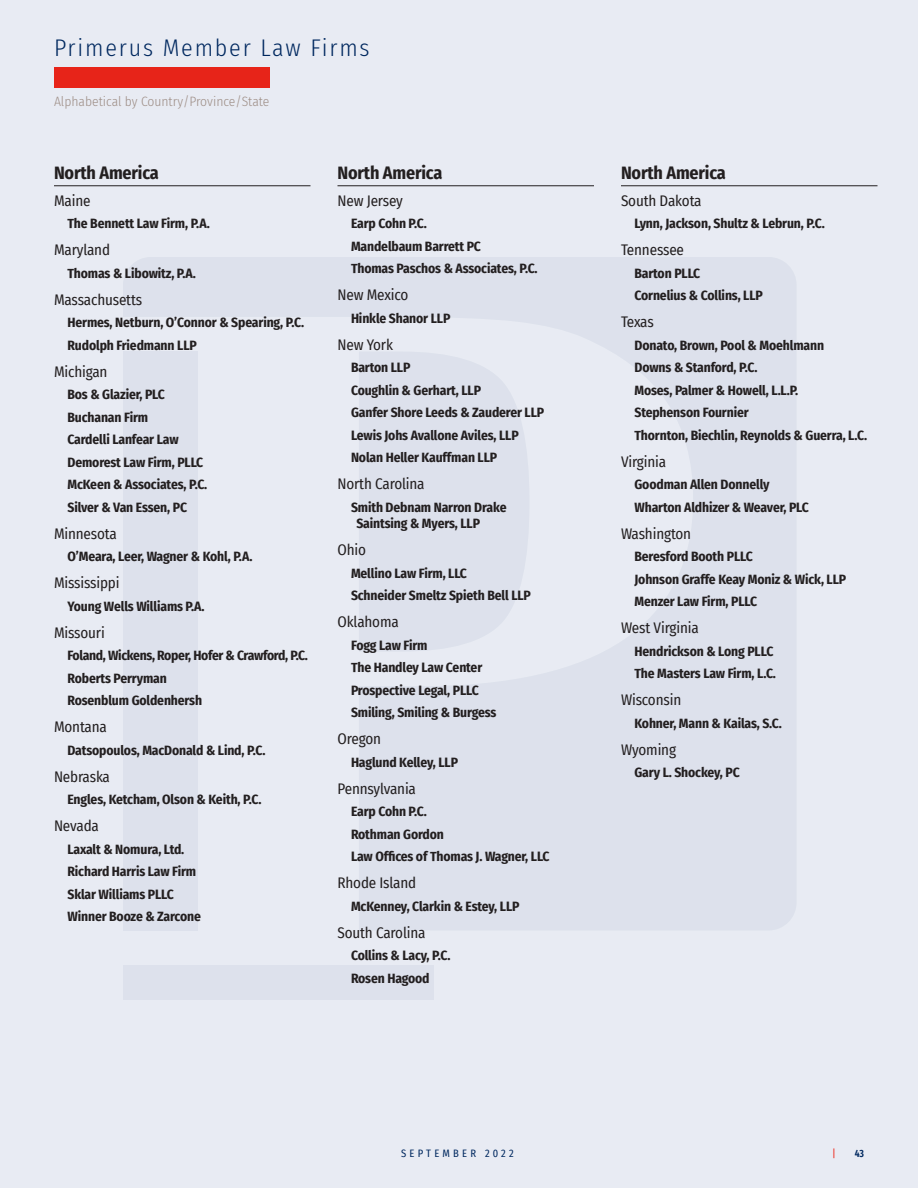
<style>
.page{position:relative;width:918px;height:1188px;background:#e8ebf3}
.page>*{position:absolute;margin:0;border:0;box-sizing:border-box;transform-origin:0 0}
.t1{font:300 24px "Fira Sans Condensed";letter-spacing:.075em;color:#00285f}
.t2{font:700 18px "Fira Sans Condensed";letter-spacing:-.01em;color:#231f20}
.State{font:15px "Fira Sans Condensed";letter-spacing:-.01em;color:#231f20}
.Law_Firm{font:700 13.5px "Fira Sans Condensed";letter-spacing:-.01em;color:#231f20}
.t3{font:300 13.5px "Fira Sans Condensed";color:#9d8d85}
.t4{font:10.5px "Fira Sans Condensed";letter-spacing:.31em;color:#00285f}
.t5{font:600 extra-condensed 10.5px "Fira Sans";color:#00285f}
.t6{font:10.5px "Fira Sans Condensed";color:#ee2e22}
</style>
<div class="page">
<svg style="left:123px;top:257px;width:673px;height:673px;fill:#dde1ec"></svg>
<svg style="left:359px;top:351px;width:171px;height:301px;fill:#dde1ec"></svg>
<div style="left:123px;top:965px;width:311px;height:35px;background:#dde1ec"></div>
<div style="left:123px;top:351px;width:75px;height:580px;background:#dde1ec"></div>
<div style="left:54px;top:68px;width:216px;height:20px;background:#e72419"></div>
<hr style="left:54px;top:186px;width:256px;height:1px;background:#231f20">
<hr style="left:338px;top:186px;width:256px;height:1px;background:#231f20">
<hr style="left:621px;top:186px;width:257px;height:1px;background:#231f20">
<p class="t1" style="left:54px;top:31px;width:317px">Primerus Member Law Firms</p>
<p class="t3" style="left:54px;top:91px;width:217px">Alphabetical by Country/Province/State</p>
<p class="t2" style="left:54px;top:157px;width:106px">North America</p>
<p class="State" style="left:54px;top:189px;width:38px">Maine</p>
<p class="Law_Firm" style="left:68px;top:212px;width:144px">The Bennett Law Firm, P.A.</p>
<p class="State" style="left:54px;top:239px;width:58px">Maryland</p>
<p class="Law_Firm" style="left:68px;top:262px;width:130px">Thomas &amp; Libowitz, P.A.</p>
<p class="State" style="left:54px;top:288px;width:90px">Massachusetts</p>
<p class="Law_Firm" style="left:68px;top:311px;width:238px">Hermes, Netburn, O’Connor &amp; Spearing, P.C.</p>
<p class="Law_Firm" style="left:68px;top:334px;width:131px">Rudolph Friedmann LLP</p>
<p class="State" style="left:54px;top:360px;width:55px">Michigan</p>
<p class="Law_Firm" style="left:68px;top:383px;width:99px">Bos &amp; Glazier, PLC</p>
<p class="Law_Firm" style="left:68px;top:406px;width:82px">Buchanan Firm</p>
<p class="Law_Firm" style="left:68px;top:428px;width:113px">Cardelli Lanfear Law</p>
<p class="Law_Firm" style="left:68px;top:451px;width:137px">Demorest Law Firm, PLLC</p>
<p class="Law_Firm" style="left:68px;top:473px;width:141px">McKeen &amp; Associates, P.C.</p>
<p class="Law_Firm" style="left:68px;top:496px;width:121px">Silver &amp; Van Essen, PC</p>
<p class="State" style="left:54px;top:522px;width:64px">Minnesota</p>
<p class="Law_Firm" style="left:68px;top:545px;width:186px">O’Meara, Leer, Wagner &amp; Kohl, P.A.</p>
<p class="State" style="left:54px;top:572px;width:67px">Mississippi</p>
<p class="Law_Firm" style="left:68px;top:595px;width:139px">Young Wells Williams P.A.</p>
<p class="State" style="left:54px;top:621px;width:52px">Missouri</p>
<p class="Law_Firm" style="left:68px;top:644px;width:242px">Foland, Wickens, Roper, Hofer &amp; Crawford, P.C.</p>
<p class="Law_Firm" style="left:68px;top:667px;width:101px">Roberts Perryman</p>
<p class="Law_Firm" style="left:68px;top:689px;width:136px">Rosenblum Goldenhersh</p>
<p class="State" style="left:54px;top:716px;width:54px">Montana</p>
<p class="Law_Firm" style="left:68px;top:739px;width:199px">Datsopoulos, MacDonald &amp; Lind, P.C.</p>
<p class="State" style="left:54px;top:765px;width:57px">Nebraska</p>
<p class="Law_Firm" style="left:68px;top:788px;width:196px">Engles, Ketcham, Olson &amp; Keith, P.C.</p>
<p class="State" style="left:54px;top:815px;width:46px">Nevada</p>
<p class="Law_Firm" style="left:68px;top:838px;width:118px">Laxalt &amp; Nomura, Ltd.</p>
<p class="Law_Firm" style="left:68px;top:860px;width:130px">Richard Harris Law Firm</p>
<p class="Law_Firm" style="left:68px;top:883px;width:108px">Sklar Williams PLLC</p>
<p class="Law_Firm" style="left:68px;top:905px;width:135px">Winner Booze &amp; Zarcone</p>
<p class="t2" style="left:338px;top:157px;width:106px">North America</p>
<p class="State" style="left:338px;top:189px;width:67px">New Jersey</p>
<p class="Law_Firm" style="left:351px;top:212px;width:77px">Earp Cohn P.C.</p>
<p class="Law_Firm" style="left:351px;top:235px;width:132px">Mandelbaum Barrett PC</p>
<p class="Law_Firm" style="left:351px;top:257px;width:188px">Thomas Paschos &amp; Associates, P.C.</p>
<p class="State" style="left:338px;top:284px;width:72px">New Mexico</p>
<p class="Law_Firm" style="left:351px;top:307px;width:101px">Hinkle Shanor LLP</p>
<p class="State" style="left:338px;top:333px;width:57px">New York</p>
<p class="Law_Firm" style="left:351px;top:356px;width:61px">Barton LLP</p>
<p class="Law_Firm" style="left:351px;top:379px;width:132px">Coughlin &amp; Gerhart, LLP</p>
<p class="Law_Firm" style="left:351px;top:401px;width:195px">Ganfer Shore Leeds &amp; Zauderer LLP</p>
<p class="Law_Firm" style="left:351px;top:424px;width:169px">Lewis Johs Avallone Aviles, LLP</p>
<p class="Law_Firm" style="left:351px;top:446px;width:148px">Nolan Heller Kauffman LLP</p>
<p class="State" style="left:338px;top:473px;width:89px">North Carolina</p>
<p class="Law_Firm" style="left:351px;top:496px;width:157px">Smith Debnam Narron Drake</p>
<p class="Law_Firm" style="left:356px;top:512px;width:125px">Saintsing &amp; Myers, LLP</p>
<p class="State" style="left:338px;top:539px;width:30px">Ohio</p>
<p class="Law_Firm" style="left:351px;top:562px;width:118px">Mellino Law Firm, LLC</p>
<p class="Law_Firm" style="left:351px;top:584px;width:181px">Schneider Smeltz Spieth Bell LLP</p>
<p class="State" style="left:338px;top:611px;width:63px">Oklahoma</p>
<p class="Law_Firm" style="left:351px;top:634px;width:78px">Fogg Law Firm</p>
<p class="Law_Firm" style="left:351px;top:656px;width:133px">The Handley Law Center</p>
<p class="Law_Firm" style="left:351px;top:679px;width:129px">Prospective Legal, PLLC</p>
<p class="Law_Firm" style="left:351px;top:701px;width:147px">Smiling, Smiling &amp; Burgess</p>
<p class="State" style="left:338px;top:728px;width:45px">Oregon</p>
<p class="Law_Firm" style="left:351px;top:751px;width:109px">Haglund Kelley, LLP</p>
<p class="State" style="left:338px;top:777px;width:80px">Pennsylvania</p>
<p class="Law_Firm" style="left:351px;top:800px;width:77px">Earp Cohn P.C.</p>
<p class="Law_Firm" style="left:351px;top:823px;width:94px">Rothman Gordon</p>
<p class="Law_Firm" style="left:351px;top:845px;width:200px">Law Offices of Thomas J. Wagner, LLC</p>
<p class="State" style="left:338px;top:872px;width:80px">Rhode Island</p>
<p class="Law_Firm" style="left:351px;top:895px;width:170px">McKenney, Clarkin &amp; Estey, LLP</p>
<p class="State" style="left:338px;top:921px;width:90px">South Carolina</p>
<p class="Law_Firm" style="left:351px;top:944px;width:101px">Collins &amp; Lacy, P.C.</p>
<p class="Law_Firm" style="left:351px;top:967px;width:80px">Rosen Hagood</p>
<p class="t2" style="left:621px;top:157px;width:106px">North America</p>
<p class="State" style="left:621px;top:189px;width:82px">South Dakota</p>
<p class="Law_Firm" style="left:634px;top:212px;width:192px">Lynn, Jackson, Shultz &amp; Lebrun, P.C.</p>
<p class="State" style="left:621px;top:239px;width:65px">Tennessee</p>
<p class="Law_Firm" style="left:634px;top:262px;width:67px">Barton PLLC</p>
<p class="Law_Firm" style="left:634px;top:284px;width:130px">Cornelius &amp; Collins, LLP</p>
<p class="State" style="left:621px;top:311px;width:34px">Texas</p>
<p class="Law_Firm" style="left:634px;top:334px;width:191px">Donato, Brown, Pool &amp; Moehlmann</p>
<p class="Law_Firm" style="left:634px;top:356px;width:125px">Downs &amp; Stanford, P.C.</p>
<p class="Law_Firm" style="left:634px;top:379px;width:165px">Moses, Palmer &amp; Howell, L.L.P.</p>
<p class="Law_Firm" style="left:634px;top:401px;width:116px">Stephenson Fournier</p>
<p class="Law_Firm" style="left:634px;top:424px;width:234px">Thornton, Biechlin, Reynolds &amp; Guerra, L.C.</p>
<p class="State" style="left:621px;top:450px;width:47px">Virginia</p>
<p class="Law_Firm" style="left:634px;top:473px;width:137px">Goodman Allen Donnelly</p>
<p class="Law_Firm" style="left:634px;top:496px;width:176px">Wharton Aldhizer &amp; Weaver, PLC</p>
<p class="State" style="left:621px;top:522px;width:72px">Washington</p>
<p class="Law_Firm" style="left:634px;top:545px;width:120px">Beresford Booth PLLC</p>
<p class="Law_Firm" style="left:634px;top:568px;width:213px">Johnson Graffe Keay Moniz &amp; Wick, LLP</p>
<p class="Law_Firm" style="left:634px;top:590px;width:124px">Menzer Law Firm, PLLC</p>
<p class="State" style="left:621px;top:617px;width:79px">West Virginia</p>
<p class="Law_Firm" style="left:634px;top:640px;width:140px">Hendrickson &amp; Long PLLC</p>
<p class="Law_Firm" style="left:634px;top:662px;width:143px">The Masters Law Firm, L.C.</p>
<p class="State" style="left:621px;top:689px;width:62px">Wisconsin</p>
<p class="Law_Firm" style="left:634px;top:712px;width:149px">Kohner, Mann &amp; Kailas, S.C.</p>
<p class="State" style="left:621px;top:738px;width:57px">Wyoming</p>
<p class="Law_Firm" style="left:634px;top:761px;width:107px">Gary L. Shockey, PC</p>
<p class="t4" style="left:401px;top:1146px;width:114px">SEPTEMBER 2022</p>
<p class="t6" style="left:832px;top:1146px;width:5px">|</p>
<p class="t5" style="left:855px;top:1145px;width:11px">43</p>
</div>
